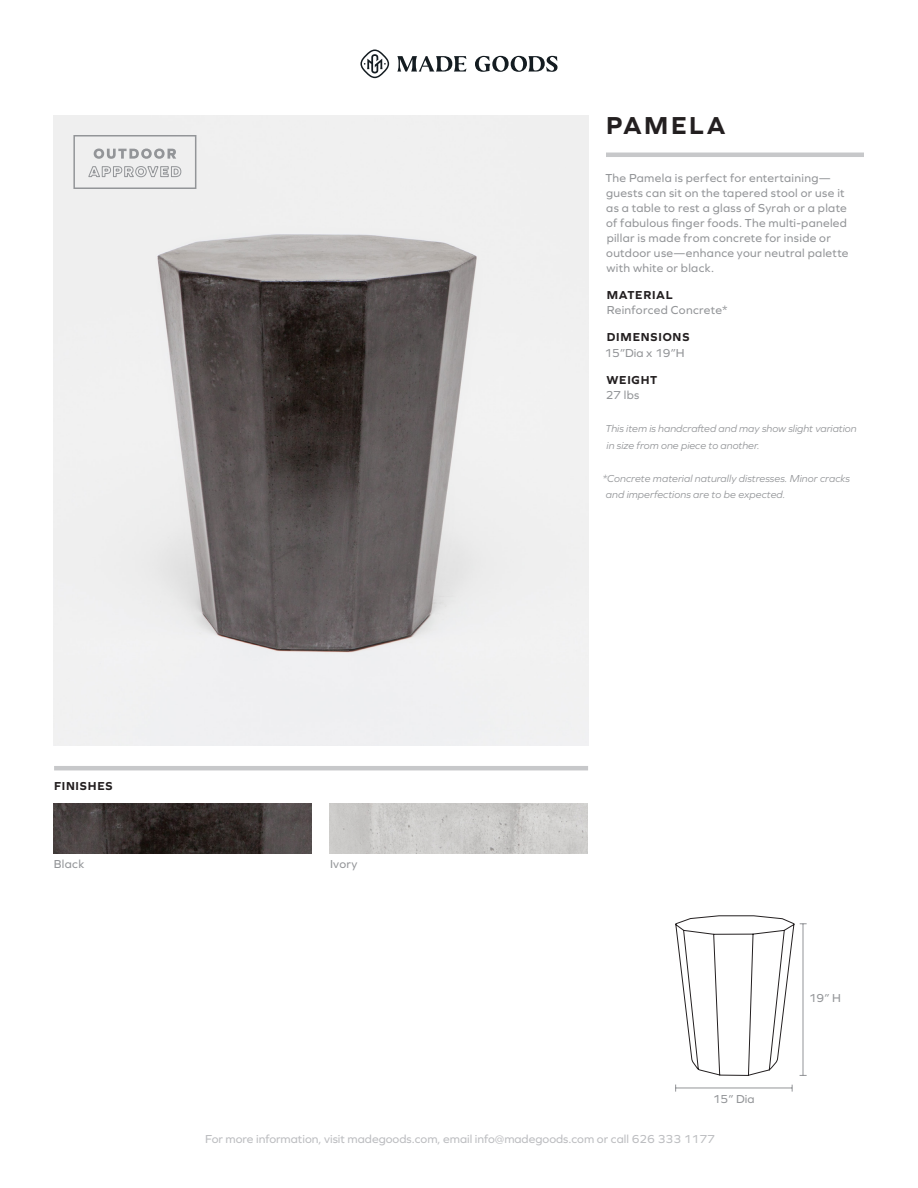
<style>
.page{position:relative;width:918px;height:1188px;background:#fff}
.page>*{position:absolute;margin:0;border:0;box-sizing:border-box;transform-origin:0 0}
.t1{font:700 25.5px "Graphie";letter-spacing:.1em;color:#231f20}
.t2{font:12px/15px "Graphie";letter-spacing:.025em;color:#939598}
.t3{font:12px "Graphie";color:#bcbdc0}
.t4{font:700 12px "Graphie";letter-spacing:.065em;color:#231f20}
.t5{font:italic 10.5px/16.5px "Graphie";color:#939598}
</style>
<div class="page">
<hr style="left:606px;top:153px;width:258px;height:4px;background:#c7c8ca">
<svg style="left:397px;top:56px;width:161px;height:16px"></svg>
<svg style="left:360px;top:50px;width:29px;height:28px"></svg>
<hr style="left:54px;top:766px;width:534px;height:4px;background:#c7c8ca">
<img style="left:54px;top:116px;width:534px;height:629px">
<img style="left:54px;top:803px;width:258px;height:51px">
<img style="left:330px;top:803px;width:258px;height:51px">
<hr style="left:676px;top:1088px;width:116px;height:1px;background:#939598">
<svg style="left:94px;top:149px;width:82px;height:10px"></svg>
<svg style="left:88px;top:165px;width:94px;height:13px"></svg>
<div style="left:73px;top:135px;width:123px;height:54px;border:2px solid #939598"></div>
<svg style="left:675px;top:915px;width:132px;height:161px"></svg>
<p class="t4" style="left:54px;top:779px;width:60px">FINISHES</p>
<p class="t2" style="left:54px;top:856px;width:32px">Black</p>
<p class="t2" style="left:330px;top:856px;width:29px">Ivory</p>
<p class="t1" style="left:606px;top:110px;width:121px">PAMELA</p>
<p class="t2" style="left:605px;top:170px;width:245px">The Pamela is perfect for entertaining— guests can sit on the tapered stool or use it as a table to rest a glass of Syrah or a plate of fabulous finger foods. The multi-paneled pillar is made from concrete for inside or outdoor use—enhance your neutral palette with white or black.</p>
<p class="t4" style="left:607px;top:288px;width:67px">MATERIAL</p>
<p class="t2" style="left:607px;top:302px;width:122px">Reinforced Concrete*</p>
<p class="t4" style="left:607px;top:330px;width:84px">DIMENSIONS</p>
<p class="t2" style="left:604px;top:345px;width:82px">15”Dia x 19”H</p>
<p class="t4" style="left:606px;top:373px;width:52px">WEIGHT</p>
<p class="t2" style="left:606px;top:387px;width:35px">27 lbs</p>
<p class="t5" style="left:605px;top:420px;width:253px">This item is handcrafted and may show slight variation in size from one piece to another.</p>
<p class="t5" style="left:606px;top:470px;width:246px;text-indent:-3px">*Concrete material naturally distresses. Minor cracks and imperfections are to be expected.</p>
<p class="t2" style="left:713px;top:1091px;width:43px">15” Dia</p>
<p class="t2" style="left:809px;top:990px;width:34px">19” H</p>
<p class="t3" style="left:205px;top:1132px;width:511px">For more information, visit madegoods.com, email info@madegoods.com or call 626 333 1177</p>
</div>
